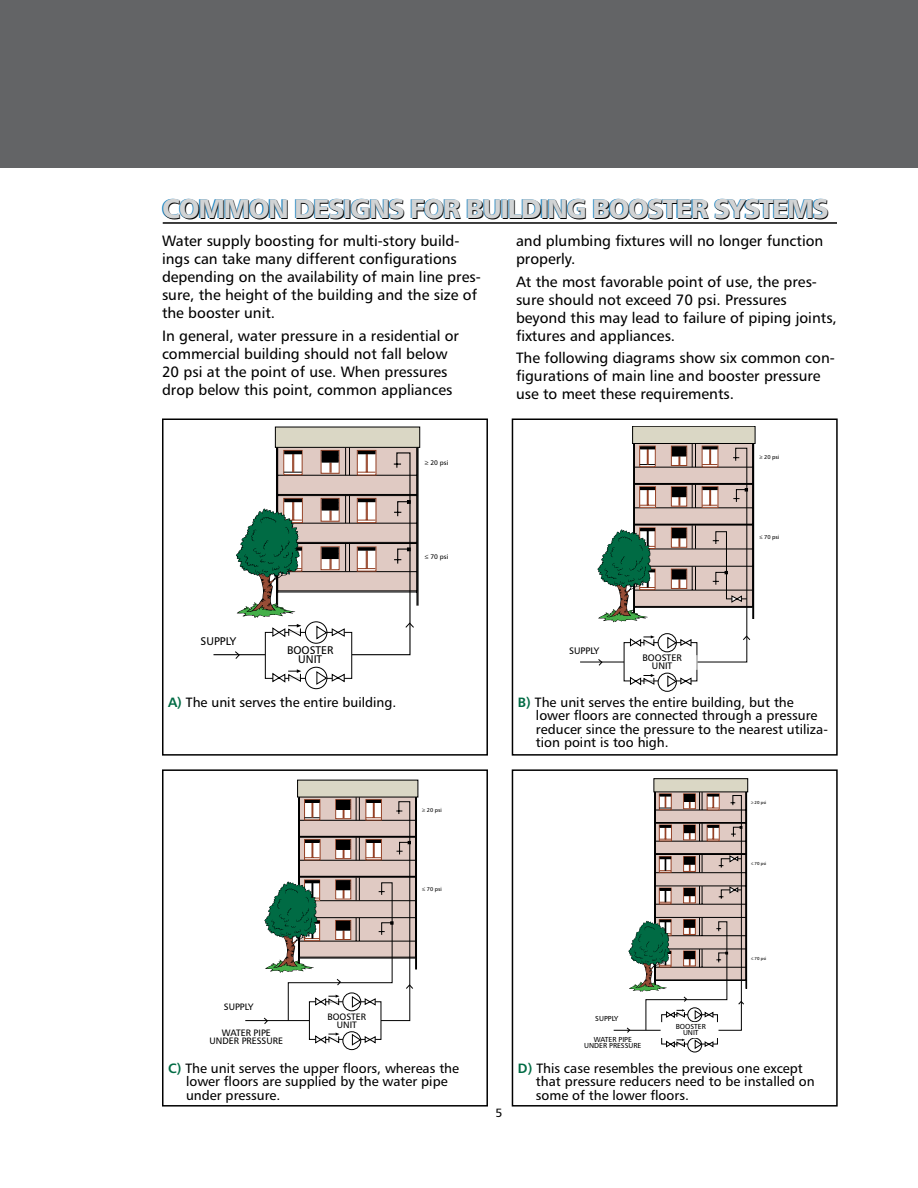
<style>
.page{position:relative;width:918px;height:1188px;background:#fff}
.page>*{position:absolute;margin:0;border:0;box-sizing:border-box;transform-origin:0 0}
.t1{font:27px "Humanist 777 BT Black B";letter-spacing:-.055em;color:#000}
.t2{font:15px/18px "Humanist 777 BT Roman B";color:#000}
.t3{font:13.5px/13.5px "Humanist 777 BT Roman B";color:#000}
.t4{font:12px "Humanist 777 BT Roman B";color:#000}
.t5{font:11.1px/9.4px "Humanist 777 BT Roman B";letter-spacing:-.005em;color:#000;text-align:center}
.t6{font:9.45px/7.9px "Humanist 777 BT Roman B";letter-spacing:-.005em;color:#000;text-align:center}
.t7{font:9.3px/7.8px "Humanist 777 BT Roman B";letter-spacing:-.005em;color:#000;text-align:center}
.t8{font:7.2px/6.1px "Humanist 777 BT Roman B";letter-spacing:-.005em;color:#000;text-align:center}
.t9{font:6.75px "Humanist 777 BT Roman B";letter-spacing:-.005em;color:#000}
.t10{font:5.7px "Humanist 777 BT Roman B";letter-spacing:-.005em;color:#000}
.t11{font:5.55px "Humanist 777 BT Roman B";letter-spacing:-.005em;color:#000}
.t12{font:4.35px "Humanist 777 BT Roman B";letter-spacing:-.005em;color:#000}
.s1{color:#007bc3}
.s2{font-family:"Humanist 777 BT Bold B";color:#006b44}
</style>
<div class="page">
<div style="left:0;top:0;width:918px;height:168px;background:#636466"></div>
<hr style="left:163px;top:222px;width:674px;height:2px;background:#000">
<div style="left:275px;top:427px;width:145px;height:20px;background:#dad7c5"></div>
<div style="left:275px;top:427px;width:145px;height:21px;border:1px solid #000"></div>
<hr style="left:277px;top:447px;width:1px;height:159px;background:#000">
<hr style="left:417px;top:448px;width:1px;height:158px;background:#000">
<hr style="left:418px;top:447px;width:1px;height:159px;background:#000">
<hr style="left:278px;top:592px;width:139px;height:1px;background:#000">
<hr style="left:278px;top:475px;width:139px;height:1px;background:#000">
<hr style="left:278px;top:494px;width:139px;height:1px;background:#000">
<hr style="left:278px;top:495px;width:139px;height:1px;background:#000">
<hr style="left:278px;top:523px;width:139px;height:1px;background:#000">
<hr style="left:278px;top:542px;width:139px;height:1px;background:#000">
<hr style="left:278px;top:543px;width:139px;height:1px;background:#000">
<hr style="left:278px;top:571px;width:139px;height:1px;background:#000">
<div style="left:305px;top:667px;width:22px;height:22px;border:1px solid #000;border-radius:50%"></div>
<svg style="left:213px;top:448px;width:202px;height:237px"></svg>
<div style="left:162px;top:418px;width:326px;height:338px;border:2px solid #000"></div>
<div style="left:512px;top:418px;width:326px;height:338px;border:2px solid #000"></div>
<div style="left:162px;top:769px;width:326px;height:338px;border:2px solid #000"></div>
<div style="left:512px;top:769px;width:326px;height:338px;border:2px solid #000"></div>
<div style="left:633px;top:426px;width:122px;height:17px;background:#dad7c5"></div>
<div style="left:632px;top:426px;width:123px;height:18px;border:1px solid #000"></div>
<hr style="left:752px;top:444px;width:1px;height:175px;background:#000">
<hr style="left:753px;top:443px;width:1px;height:176px;background:#000">
<hr style="left:634px;top:566px;width:119px;height:1px;background:#000">
<hr style="left:634px;top:467px;width:119px;height:1px;background:#000">
<hr style="left:634px;top:483px;width:119px;height:1px;background:#000">
<hr style="left:634px;top:484px;width:119px;height:1px;background:#000">
<hr style="left:634px;top:508px;width:119px;height:1px;background:#000">
<hr style="left:634px;top:524px;width:119px;height:1px;background:#000">
<hr style="left:634px;top:525px;width:119px;height:1px;background:#000">
<hr style="left:634px;top:549px;width:119px;height:1px;background:#000">
<div style="left:658px;top:673px;width:19px;height:19px;border:1px solid #000;border-radius:50%"></div>
<hr style="left:634px;top:607px;width:119px;height:1px;background:#000">
<hr style="left:634px;top:590px;width:119px;height:1px;background:#000">
<hr style="left:634px;top:443px;width:1px;height:177px;background:#000">
<svg style="left:580px;top:444px;width:171px;height:244px"></svg>
<div style="left:298px;top:780px;width:120px;height:17px;background:#dad7c5"></div>
<hr style="left:415px;top:797px;width:1px;height:172px;background:#000">
<hr style="left:416px;top:797px;width:1px;height:172px;background:#000">
<hr style="left:299px;top:917px;width:117px;height:1px;background:#000">
<hr style="left:299px;top:820px;width:117px;height:1px;background:#000">
<hr style="left:299px;top:836px;width:117px;height:1px;background:#000">
<hr style="left:299px;top:837px;width:117px;height:1px;background:#000">
<hr style="left:299px;top:860px;width:117px;height:1px;background:#000">
<hr style="left:299px;top:876px;width:117px;height:1px;background:#000">
<hr style="left:299px;top:877px;width:117px;height:1px;background:#000">
<hr style="left:299px;top:900px;width:117px;height:1px;background:#000">
<div style="left:343px;top:1031px;width:18px;height:19px;border:1px solid #000;border-radius:50%"></div>
<hr style="left:299px;top:958px;width:117px;height:1px;background:#000">
<hr style="left:299px;top:941px;width:117px;height:1px;background:#000">
<svg style="left:245px;top:797px;width:169px;height:249px"></svg>
<div style="left:654px;top:779px;width:94px;height:13px;background:#dad7c5"></div>
<hr style="left:746px;top:792px;width:1px;height:197px;background:#000">
<hr style="left:655px;top:886px;width:91px;height:1px;background:#000">
<hr style="left:655px;top:810px;width:91px;height:1px;background:#000">
<hr style="left:655px;top:822px;width:91px;height:1px;background:#000">
<hr style="left:655px;top:823px;width:91px;height:1px;background:#000">
<hr style="left:655px;top:841px;width:91px;height:1px;background:#000">
<hr style="left:655px;top:853px;width:91px;height:1px;background:#000">
<hr style="left:655px;top:854px;width:91px;height:1px;background:#000">
<hr style="left:655px;top:872px;width:91px;height:1px;background:#000">
<div style="left:687px;top:1038px;width:15px;height:14px;border:1px solid #000;border-radius:50%"></div>
<hr style="left:655px;top:917px;width:91px;height:1px;background:#000">
<hr style="left:655px;top:904px;width:91px;height:1px;background:#000">
<hr style="left:655px;top:949px;width:91px;height:1px;background:#000">
<hr style="left:655px;top:935px;width:91px;height:1px;background:#000">
<hr style="left:655px;top:980px;width:91px;height:1px;background:#000">
<hr style="left:655px;top:967px;width:91px;height:1px;background:#000">
<svg style="left:613px;top:792px;width:132px;height:257px"></svg>
<h1 class="t1" style="left:161px;top:192px;width:668px"><span class="s1">COMMON</span> DESIGNS FOR BU<span class="s1">IL</span>DING BOOSTER SY<span class="s1">STEMS</span></h1>
<p class="t2" style="left:162px;top:232px;width:320px">Water supply boosting for multi-story build&shy;ings can take many different configurations depending on the availability of main line pres&shy;sure, the height of the building and the size of the booster unit.</p>
<p class="t2" style="left:162px;top:326px;width:298px">In general, water pressure in a residential or commercial building should not fall below 20 psi at the point of use. When pressures drop below this point, common appliances</p>
<p class="t2" style="left:516px;top:232px;width:309px">and plumbing fixtures will no longer function properly.</p>
<p class="t2" style="left:516px;top:272px;width:322px">At the most favorable point of use, the pres&shy;sure should not exceed 70 psi. Pressures beyond this may lead to failure of piping joints, fixtures and appliances.</p>
<p class="t2" style="left:516px;top:349px;width:320px">The following diagrams show six common con&shy;figurations of main line and booster pressure use to meet these requirements.</p>
<p class="t5" style="left:201px;top:636px;width:37px">SUPPLY</p>
<p class="t5" style="left:287px;top:645px;width:48px">BOOSTER<br>UNIT</p>
<p class="t9" style="left:425px;top:459px;width:25px">≥ 20 psi</p>
<p class="t9" style="left:425px;top:553px;width:25px">≤ 70 psi</p>
<p class="t6" style="left:569px;top:647px;width:32px">SUPPLY</p>
<p class="t6" style="left:643px;top:653px;width:41px">BOOSTER<br>UNIT</p>
<p class="t10" style="left:759px;top:453px;width:21px">≥ 20 psi</p>
<p class="t10" style="left:759px;top:533px;width:21px">≤ 70 psi</p>
<p class="t3" style="left:168px;top:695px;width:230px"><span class="s2">A)</span> The unit serves the entire building.</p>
<p class="t3" style="left:536px;top:695px;width:294px;text-indent:-18px"><span class="s2">B)</span> The unit serves the entire building, but the lower floors are connected through a pressure reducer since the pressure to the nearest utiliza&shy;tion point is too high.</p>
<p class="t7" style="left:224px;top:1003px;width:31px">SUPPLY</p>
<p class="t7" style="left:210px;top:1029px;width:75px">WATER PIPE<br>UNDER PRESSURE</p>
<p class="t7" style="left:328px;top:1012px;width:40px">BOOSTER<br>UNIT</p>
<p class="t11" style="left:422px;top:807px;width:21px">≥ 20 psi</p>
<p class="t11" style="left:422px;top:885px;width:21px">≤ 70 psi</p>
<p class="t8" style="left:595px;top:1016px;width:25px">SUPPLY</p>
<p class="t8" style="left:584px;top:1036px;width:59px">WATER PIPE<br>UNDER PRESSURE</p>
<p class="t8" style="left:676px;top:1023px;width:32px">BOOSTER<br>UNIT</p>
<p class="t12" style="left:751px;top:799px;width:17px">≥ 20 psi</p>
<p class="t12" style="left:751px;top:861px;width:17px">≤ 70 psi</p>
<p class="t12" style="left:751px;top:956px;width:17px">≤ 70 psi</p>
<p class="t3" style="left:186px;top:1061px;width:275px;text-indent:-18px"><span class="s2">C)</span> The unit serves the upper floors, whereas the lower floors are supplied by the water pipe under pressure.</p>
<p class="t3" style="left:536px;top:1061px;width:280px;text-indent:-18px"><span class="s2">D)</span> This case resembles the previous one except that pressure reducers need to be installed on some of the lower floors.</p>
<p class="t4" style="left:495px;top:1105px;width:8px">5</p>
</div>
